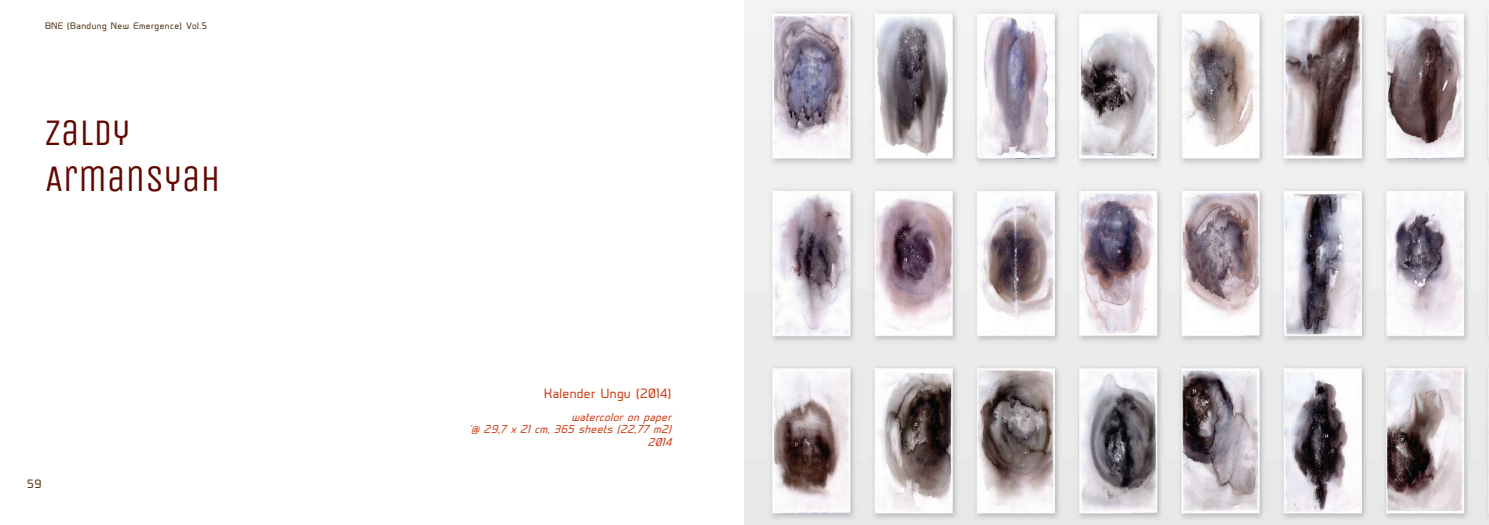
<style>
.page{position:relative;width:1489px;height:525px;background:#fff}
.page>*{position:absolute;margin:0;border:0;box-sizing:border-box;transform-origin:0 0}
.t1{font:37.5px/45px "Unica One";color:#600800}
.t2{font:12.5px "Prime";letter-spacing:.025em;color:#cc401b}
.t3{font:11.25px "Prime";color:#533516}
.t4{font:italic 10.62px/12.5px "Prime";color:#cc401b;text-align:right}
.t5{font:8.75px "Prime";letter-spacing:.05em;color:#533516}
</style>
<div class="page">
<img style="left:744px;top:0;width:744px;height:524px">
<p class="t5" style="left:45px;top:20px;width:164px">BNE (Bandung New Emergence) Vol.5</p>
<h1 class="t1" style="left:45px;top:111px;width:177px">ZALDY<br>ARMANSYAH</h1>
<p class="t3" style="left:27px;top:477px;width:16px">59</p>
<p class="t2" style="left:544px;top:386px;width:128px">Kalender Ungu (2014)</p>
<p class="t4" style="left:469px;top:410px;width:207px">watercolor on paper<br>‘@ 29,7 x 21 cm, 365 sheets (22,77 m2)<br>2014</p>
</div>
